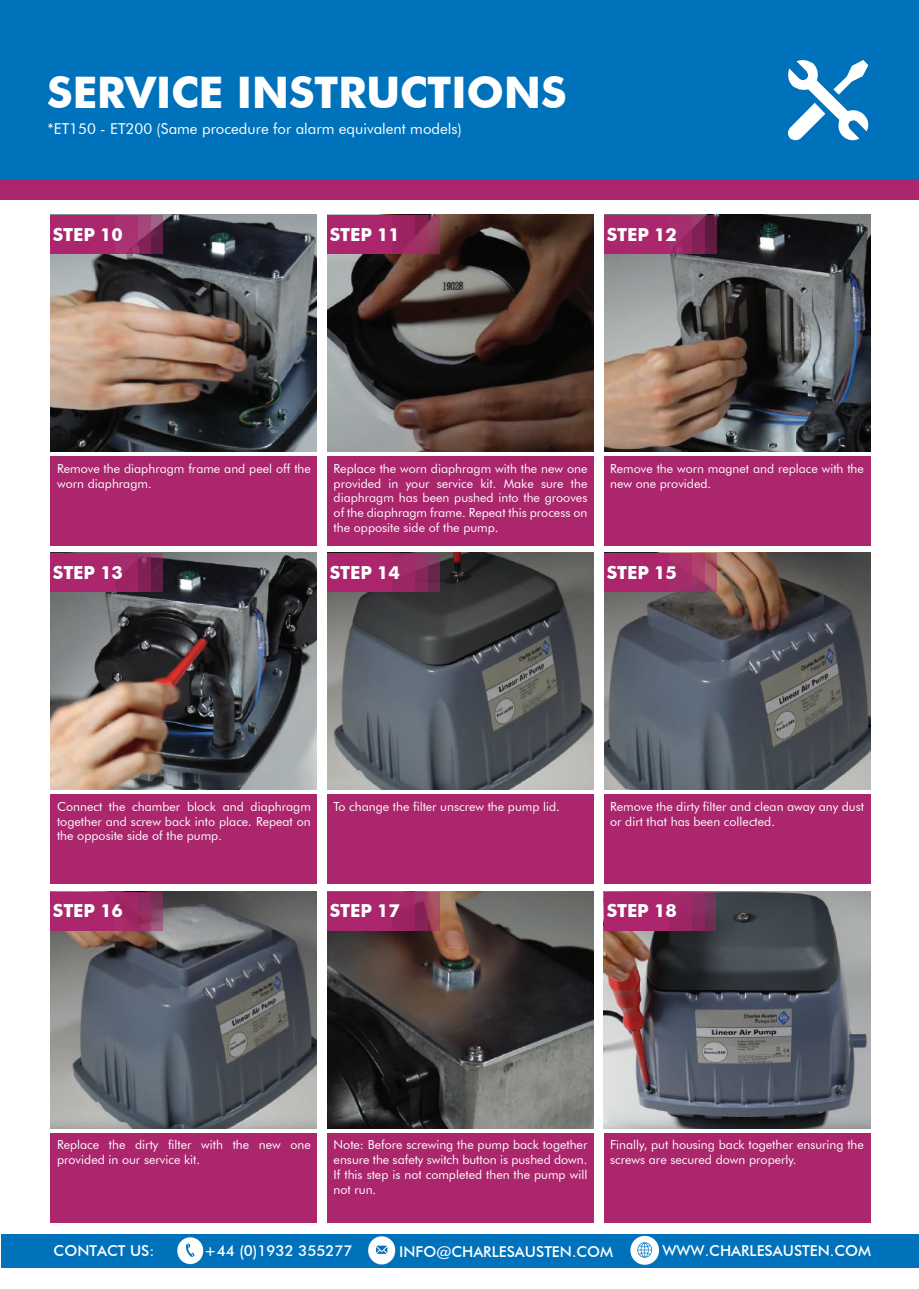
<style>
.page{position:relative;width:919px;height:1289px;background:#fff}
.page>*{position:absolute;margin:0;border:0;box-sizing:border-box;transform-origin:0 0}
.t1{font:700 43.5px "Futura BT";letter-spacing:-.01em;color:#fff}
.t2{font:700 18px "Futura BT";letter-spacing:-.01em;color:#fff}
.t3{font:500 15px "Futura BT";color:#fff}
.t4{font:15px "Futura BT";color:#fff}
.t5{font:12.45px/14.9px "Futura BT";color:#fff}
</style>
<div class="page">
<img style="left:604px;top:891px;width:266px;height:237px">
<div style="left:50px;top:456px;width:267px;height:89px;background:#ab266d"></div>
<div style="left:327px;top:456px;width:266px;height:89px;background:#ab266d"></div>
<div style="left:604px;top:456px;width:266px;height:89px;background:#ab266d"></div>
<img style="left:50px;top:215px;width:267px;height:237px">
<img style="left:327px;top:891px;width:266px;height:237px">
<img style="left:327px;top:215px;width:266px;height:237px">
<div style="left:50px;top:794px;width:267px;height:89px;background:#ab266d"></div>
<div style="left:327px;top:794px;width:266px;height:89px;background:#ab266d"></div>
<div style="left:604px;top:794px;width:266px;height:89px;background:#ab266d"></div>
<img style="left:50px;top:553px;width:267px;height:236px">
<img style="left:604px;top:215px;width:266px;height:237px">
<img style="left:327px;top:553px;width:266px;height:236px">
<img style="left:604px;top:553px;width:266px;height:236px">
<div style="left:50px;top:1133px;width:267px;height:89px;background:#ab266d"></div>
<div style="left:327px;top:1133px;width:266px;height:89px;background:#ab266d"></div>
<div style="left:604px;top:1133px;width:266px;height:89px;background:#ab266d"></div>
<img style="left:50px;top:891px;width:267px;height:237px">
<div style="left:1px;top:0;width:917px;height:188px;background:#0072bc"></div>
<div style="left:1px;top:179px;width:917px;height:21px;background:#ab266d"></div>
<svg style="left:151px;top:215px;width:11px;height:39px"></svg>
<div style="left:2px;top:1233px;width:916px;height:34px;background:#0072bc"></div>
<img style="left:177px;top:1237px;width:27px;height:28px">
<img style="left:368px;top:1236px;width:28px;height:29px">
<img style="left:630px;top:1235px;width:30px;height:30px">
<svg style="left:115px;top:215px;width:36px;height:39px"></svg>
<div style="left:50px;top:215px;width:65px;height:39px;background:#ab266d"></div>
<svg style="left:427px;top:215px;width:12px;height:39px"></svg>
<svg style="left:392px;top:215px;width:35px;height:39px"></svg>
<div style="left:327px;top:215px;width:65px;height:39px;background:#ab266d"></div>
<div style="left:651px;top:215px;width:65px;height:39px;background:linear-gradient(to bottom,#5a183c,#611e44)"></div>
<svg style="left:669px;top:215px;width:35px;height:39px"></svg>
<div style="left:604px;top:215px;width:65px;height:39px;background:#ab266d"></div>
<svg style="left:704px;top:553px;width:12px;height:38px"></svg>
<svg style="left:669px;top:553px;width:35px;height:38px"></svg>
<div style="left:604px;top:553px;width:65px;height:38px;background:#ab266d"></div>
<svg style="left:427px;top:553px;width:12px;height:38px"></svg>
<svg style="left:392px;top:553px;width:35px;height:38px"></svg>
<div style="left:327px;top:553px;width:65px;height:38px;background:#ab266d"></div>
<svg style="left:151px;top:553px;width:11px;height:38px"></svg>
<svg style="left:115px;top:553px;width:36px;height:38px"></svg>
<div style="left:50px;top:553px;width:65px;height:38px;background:#ab266d"></div>
<div style="left:98px;top:891px;width:64px;height:39px;background:linear-gradient(to bottom,#682548,#9f5e83)"></div>
<svg style="left:115px;top:891px;width:36px;height:39px"></svg>
<div style="left:50px;top:891px;width:65px;height:39px;background:#ab266d"></div>
<svg style="left:427px;top:891px;width:12px;height:39px"></svg>
<svg style="left:392px;top:891px;width:35px;height:39px"></svg>
<div style="left:327px;top:891px;width:65px;height:39px;background:#ab266d"></div>
<div style="left:651px;top:891px;width:65px;height:39px;background:linear-gradient(to bottom,#77385e,#6c2d52)"></div>
<svg style="left:668px;top:891px;width:36px;height:39px"></svg>
<div style="left:604px;top:891px;width:64px;height:39px;background:#ab266d"></div>
<svg style="left:788px;top:60px;width:81px;height:81px"></svg>
<h1 class="t1" style="left:47px;top:66px;width:521px">SERVICE INSTRUCTIONS</h1>
<p class="t4" style="left:48px;top:119px;width:416px">*ET150 - ET200 (Same procedure for alarm equivalent models)</p>
<h2 class="t2" style="left:53px;top:223px;width:72px">STEP 10</h2>
<h2 class="t2" style="left:330px;top:223px;width:72px">STEP 11</h2>
<h2 class="t2" style="left:606px;top:223px;width:72px">STEP 12</h2>
<p class="t5" style="left:57px;top:460px;width:255px">Remove the diaphragm frame and peel off the worn diaphragm.</p>
<p class="t5" style="left:333px;top:460px;width:255px;text-align:justify">Replace the worn diaphragm with the new one provided in your service kit. Make sure the diaphragm has been pushed into the grooves of the diaphragm frame. Repeat this process on the opposite side of the pump.</p>
<p class="t5" style="left:610px;top:460px;width:255px">Remove the worn magnet and replace with the new one provided.</p>
<h2 class="t2" style="left:53px;top:561px;width:72px">STEP 13</h2>
<h2 class="t2" style="left:330px;top:561px;width:72px">STEP 14</h2>
<h2 class="t2" style="left:606px;top:561px;width:72px">STEP 15</h2>
<p class="t5" style="left:57px;top:798px;width:255px;text-align:justify">Connect the chamber block and diaphragm together and screw back into place. Repeat on the opposite side of the pump.</p>
<p class="t5" style="left:333px;top:798px;width:228px">To change the filter unscrew the pump lid.</p>
<p class="t5" style="left:610px;top:798px;width:255px">Remove the dirty filter and clean away any dust or dirt that has been collected.</p>
<h2 class="t2" style="left:53px;top:900px;width:72px">STEP 16</h2>
<h2 class="t2" style="left:330px;top:900px;width:72px">STEP 17</h2>
<h2 class="t2" style="left:606px;top:900px;width:72px">STEP 18</h2>
<p class="t5" style="left:57px;top:1137px;width:255px">Replace the dirty filter with the new one provided in our service kit.</p>
<p class="t5" style="left:333px;top:1137px;width:255px;text-align:justify">Note: Before screwing the pump back together ensure the safety switch button is pushed down.<br>If this step is not completed then the pump will not run.</p>
<p class="t5" style="left:610px;top:1137px;width:255px">Finally, put housing back together ensuring the screws are secured down properly.</p>
<p class="t3" style="left:54px;top:1241px;width:102px">CONTACT US:</p>
<p class="t3" style="left:204px;top:1241px;width:150px">+44 (0)1932 355277</p>
<p class="t3" style="left:399px;top:1242px;width:215px">INFO@CHARLESAUSTEN.COM</p>
<p class="t3" style="left:662px;top:1241px;width:210px">WWW.CHARLESAUSTEN.COM</p>
</div>
